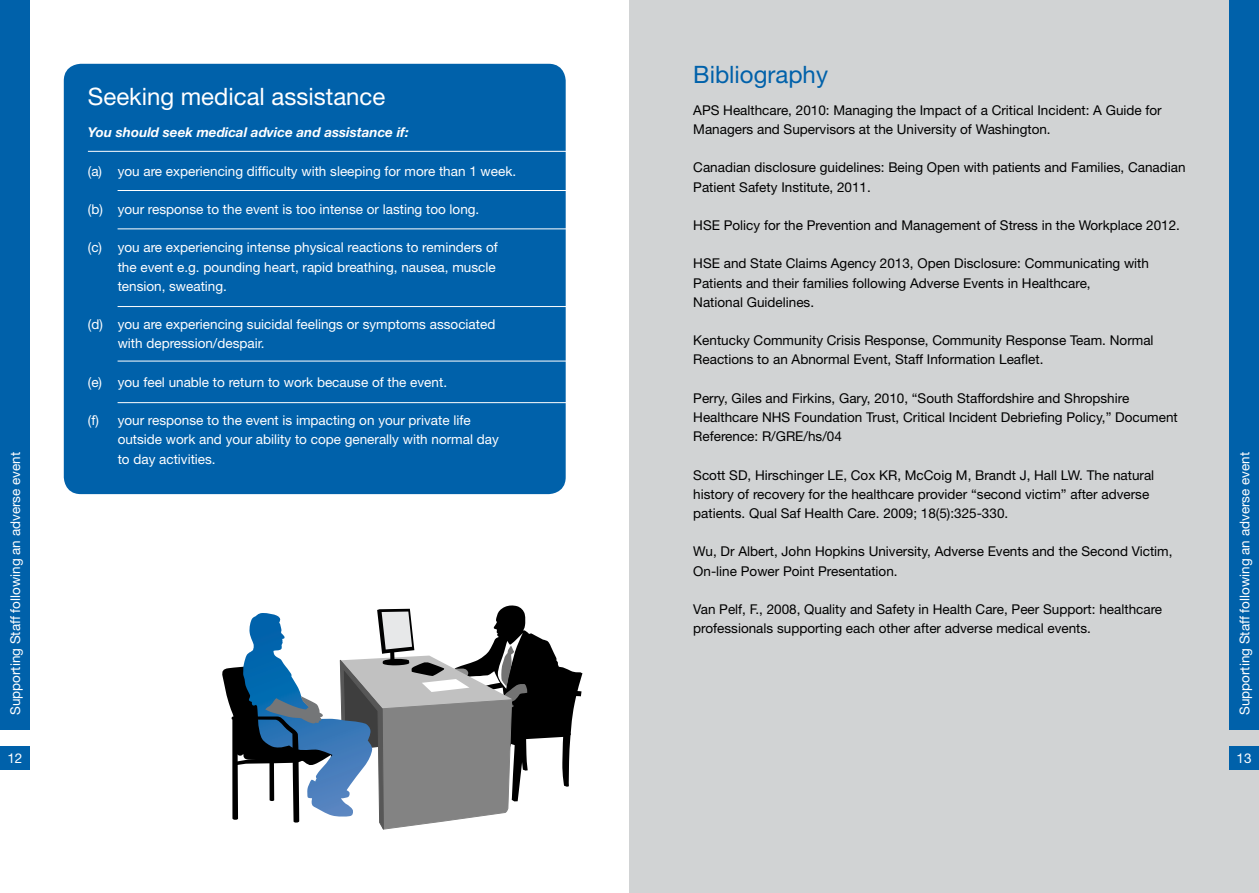
<style>
.page{position:relative;width:1259px;height:893px;background:#fff}
.page>*{position:absolute;margin:0;border:0;box-sizing:border-box;transform-origin:0 0}
.t1{font:24px "Helvetica Neue LT";color:#fff}
.t2{font:24px "Helvetica Neue LT";color:#0061aa}
.t3{font:13.5px/19.2px "Helvetica Neue LT";color:#000}
.t4{font:13.5px/19.2px "Helvetica Neue LT";color:#fff}
.t5{font:italic 700 13.5px "Helvetica Neue LT";color:#fff}
</style>
<div class="page">
<div style="left:0;top:0;width:30px;height:729px;background:#0061aa"></div>
<div style="left:0;top:746px;width:30px;height:24px;background:#0061aa"></div>
<div style="left:629px;top:0;width:630px;height:893px;background:#d1d3d4"></div>
<div style="left:64px;top:64px;width:502px;height:430px;background:#0061aa;border-radius:17px"></div>
<div style="left:1229px;top:0;width:30px;height:729px;background:#0061aa"></div>
<div style="left:1229px;top:746px;width:30px;height:24px;background:#0061aa"></div>
<hr style="left:118px;top:190px;width:460px;height:1px;background:#fff">
<hr style="left:88px;top:151px;width:490px;height:1px;background:#fff">
<hr style="left:118px;top:228px;width:460px;height:1px;background:#fff">
<hr style="left:118px;top:306px;width:460px;height:1px;background:#fff">
<hr style="left:118px;top:361px;width:460px;height:1px;background:#fff">
<hr style="left:118px;top:402px;width:460px;height:1px;background:#fff">
<svg style="left:222px;top:605px;width:360px;height:224px"></svg>
<p class="t4" style="left:6px;top:715px;width:265px;rotate:-90deg">Supporting Staff following an adverse event</p>
<p class="t4" style="left:7px;top:749px;width:17px">12</p>
<h1 class="t1" style="left:88px;top:82px;width:299px">Seeking medical assistance</h1>
<p class="t5" style="left:88px;top:124px;width:322px">You should seek medical advice and assistance if:</p>
<p class="t4" style="left:88px;top:161px;width:430px">(a) you are experiencing difficulty with sleeping for more than 1 week.</p>
<p class="t4" style="left:88px;top:199px;width:393px">(b) your response to the event is too intense or lasting too long.</p>
<p class="t4" style="left:118px;top:238px;width:382px;text-indent:-30px">(c) you are experiencing intense physical reactions to reminders of the event e.g. pounding heart, rapid breathing, nausea, muscle tension, sweating.</p>
<p class="t4" style="left:118px;top:315px;width:379px;text-indent:-30px">(d) you are experiencing suicidal feelings or symptoms associated with depression/despair.</p>
<p class="t4" style="left:88px;top:372px;width:361px">(e) you feel unable to return to work because of the event.</p>
<p class="t4" style="left:118px;top:411px;width:383px;text-indent:-30px">(f) your response to the event is impacting on your private life outside work and your ability to cope generally with normal day to day activities.</p>
<h1 class="t2" style="left:693px;top:60px;width:136px">Bibliography</h1>
<p class="t3" style="left:693px;top:100px;width:470px">APS Healthcare, 2010: Managing the Impact of a Critical Incident: A Guide for<br>Managers and Supervisors at the University of Washington.</p>
<p class="t3" style="left:693px;top:158px;width:494px">Canadian disclosure guidelines: Being Open with patients and Families, Canadian<br>Patient Safety Institute, 2011.</p>
<p class="t3" style="left:693px;top:215px;width:488px">HSE Policy for the Prevention and Management of Stress in the Workplace 2012.</p>
<p class="t3" style="left:693px;top:254px;width:457px">HSE and State Claims Agency 2013, Open Disclosure: Communicating with<br>Patients and their families following Adverse Events in Healthcare,<br>National Guidelines.</p>
<p class="t3" style="left:693px;top:331px;width:462px">Kentucky Community Crisis Response, Community Response Team. Normal<br>Reactions to an Abnormal Event, Staff Information Leaflet.</p>
<p class="t3" style="left:693px;top:388px;width:486px">Perry, Giles and Firkins, Gary, 2010, “South Staffordshire and Shropshire<br>Healthcare NHS Foundation Trust, Critical Incident Debriefing Policy,” Document<br>Reference: R/GRE/hs/04</p>
<p class="t3" style="left:693px;top:465px;width:462px">Scott SD, Hirschinger LE, Cox KR, McCoig M, Brandt J, Hall LW. The natural history of recovery for the healthcare provider “second victim” after adverse patients. Qual Saf Health Care. 2009; 18(5):325-330.</p>
<p class="t3" style="left:693px;top:542px;width:481px">Wu, Dr Albert, John Hopkins University, Adverse Events and the Second Victim,<br>On-line Power Point Presentation.</p>
<p class="t3" style="left:693px;top:599px;width:470px">Van Pelf, F., 2008, Quality and Safety in Health Care, Peer Support: healthcare professionals supporting each other after adverse medical events.</p>
<p class="t4" style="left:1234px;top:715px;width:265px;rotate:-90deg">Supporting Staff following an adverse event</p>
<p class="t4" style="left:1236px;top:749px;width:17px">13</p>
</div>
